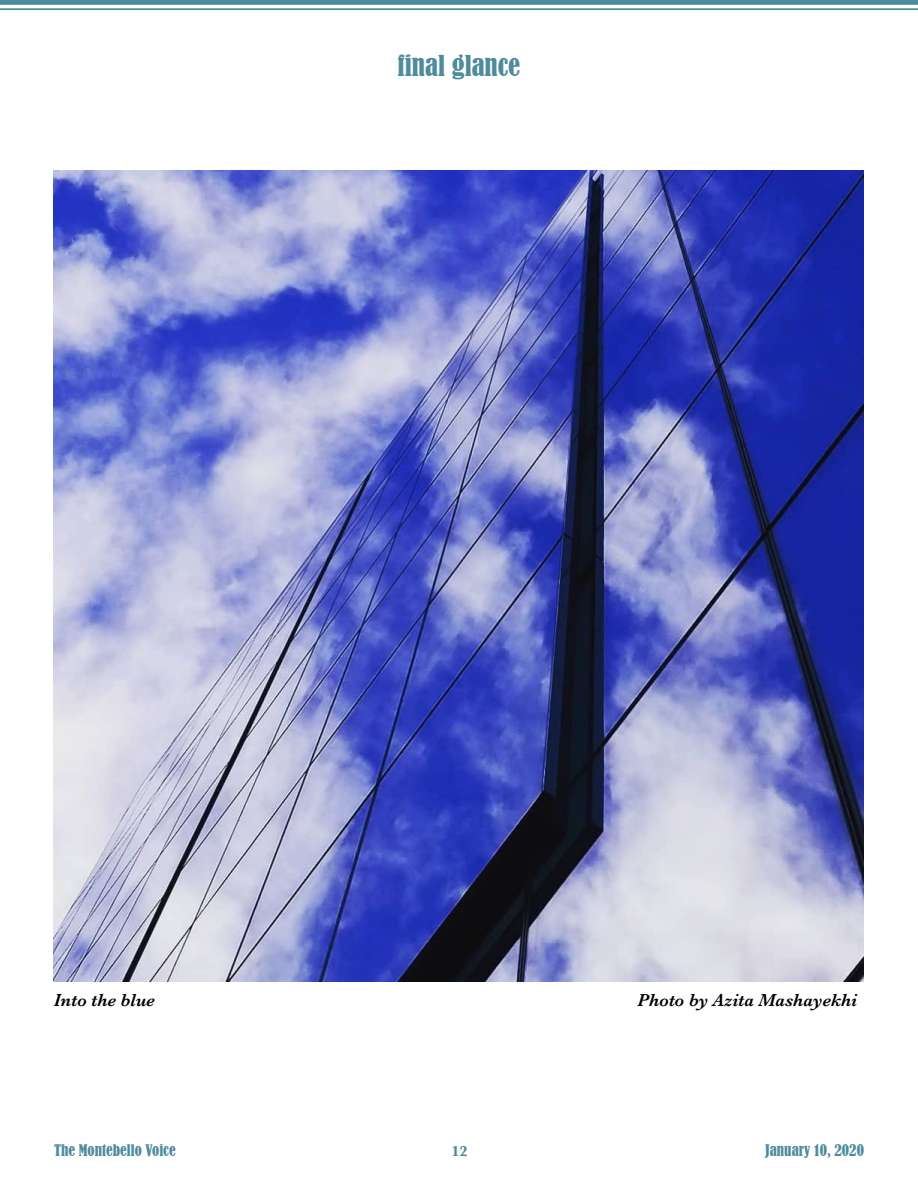
<style>
.page{position:relative;width:918px;height:1188px;background:#fff}
.page>*{position:absolute;margin:0;border:0;box-sizing:border-box;transform-origin:0 0}
.t1{font:condensed 27px "Bernard";color:#4e8b9c}
.t2{font:italic 600 18px "Baskerville";color:#000}
.t3{font:condensed 15px "Bernard";color:#4e8b9c}
.t4{font:700 15px "Baskerville";color:#4e8b9c}
</style>
<div class="page">
<div style="left:0;top:0;width:918px;height:5px;background:#4e8b9c"></div>
<hr style="left:0;top:8px;width:918px;height:2px;background:#4e8b9c">
<img style="left:54px;top:171px;width:810px;height:810px">
<h1 class="t1" style="left:398px;top:50px;width:124px">final glance</h1>
<p class="t2" style="left:54px;top:987px;width:103px">Into the blue</p>
<p class="t2" style="left:638px;top:987px;width:221px">Photo by Azita Mashayekhi</p>
<p class="t3" style="left:54px;top:1141px;width:123px">The Montebello Voice</p>
<p class="t4" style="left:452px;top:1140px;width:18px">12</p>
<p class="t3" style="left:765px;top:1141px;width:100px">January 10, 2020</p>
</div>
